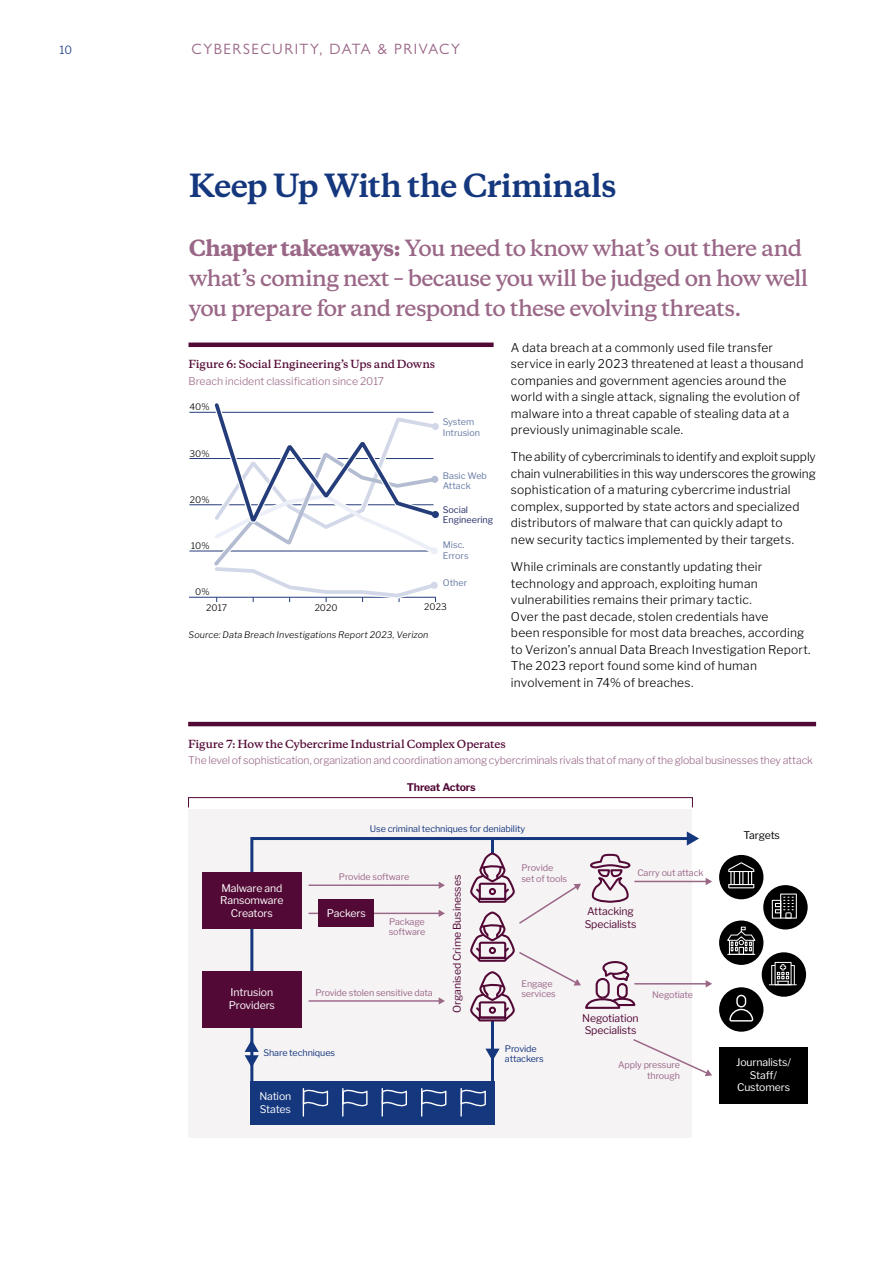
<style>
.page{position:relative;width:893px;height:1263px;background:#fff}
.page>*{position:absolute;margin:0;border:0;box-sizing:border-box;transform-origin:0 0}
.t1{font:700 30px "Copernicus";letter-spacing:-.03em;color:#14377d}
.t2{font:600 21px/30px "Copernicus";letter-spacing:-.04em;color:#9a6787}
.t3{font:15px "Gill Sans Nova";letter-spacing:.1em;color:#9a6787}
.t4{font:300 12px/16.5px "Libre Franklin";letter-spacing:.015em;color:#000}
.t5{font:300 11.25px "Libre Franklin";color:#14377d}
.t6{font:300 10.5px "Libre Franklin";letter-spacing:-.015em;color:#9a6787}
.t7{font:10.5px/12.6px "Libre Franklin";letter-spacing:-.01em;color:#fff}
.t8{font:600 10.5px "Copernicus";letter-spacing:-.015em;color:#520935}
.t9{font:10.5px/12.6px "Libre Franklin";letter-spacing:-.01em;color:#520935}
.t10{font:700 10.5px "Libre Franklin";letter-spacing:-.025em;color:#520935}
.t11{font:10.5px "Libre Franklin";letter-spacing:-.015em;color:#000}
.t12{font:9px/10.8px "Libre Franklin";letter-spacing:-.01em;color:#9a6787}
.t13{font:9px/10.8px "Libre Franklin";letter-spacing:-.01em;color:#14377d}
.t14{font:italic 300 9px "Libre Franklin";letter-spacing:.015em;color:#000}
.t15{font:100 9px/10.5px "Libre Franklin";color:#687aa5}
.t16{font:100 9px "Libre Franklin";color:#010101}
.t17{font:100 9px/10.5px "Libre Franklin";color:#222d65}
.s1{font-weight:800}
</style>
<div class="page">
<div style="left:189px;top:809px;width:503px;height:329px;background:#f6f3f5"></div>
<div style="left:250px;top:1081px;width:244px;height:43px;background:#14377d"></div>
<svg style="left:249px;top:835px;width:446px;height:264px"></svg>
<div style="left:202px;top:872px;width:100px;height:56px;background:#520935"></div>
<div style="left:202px;top:972px;width:100px;height:56px;background:#520935"></div>
<div style="left:719px;top:1047px;width:89px;height:57px;background:#000"></div>
<div style="left:318px;top:899px;width:56px;height:27px;background:#520935"></div>
<div style="left:719px;top:855px;width:44px;height:44px;background:#000;border-radius:50%"></div>
<div style="left:719px;top:920px;width:44px;height:45px;background:#000;border-radius:50%"></div>
<div style="left:719px;top:987px;width:44px;height:45px;background:#000;border-radius:50%"></div>
<div style="left:763px;top:885px;width:45px;height:44px;background:#000;border-radius:50%"></div>
<div style="left:762px;top:952px;width:44px;height:45px;background:#000;border-radius:50%"></div>
<svg style="left:245px;top:1040px;width:14px;height:27px"></svg>
<svg style="left:485px;top:1049px;width:15px;height:12px"></svg>
<svg style="left:687px;top:831px;width:12px;height:14px"></svg>
<svg style="left:728px;top:862px;width:26px;height:26px"></svg>
<svg style="left:772px;top:893px;width:25px;height:25px"></svg>
<svg style="left:303px;top:1088px;width:25px;height:28px"></svg>
<svg style="left:342px;top:1088px;width:26px;height:28px"></svg>
<svg style="left:382px;top:1088px;width:25px;height:28px"></svg>
<svg style="left:421px;top:1088px;width:25px;height:28px"></svg>
<svg style="left:460px;top:1088px;width:26px;height:28px"></svg>
<svg style="left:729px;top:995px;width:24px;height:26px"></svg>
<div style="left:775px;top:962px;width:16px;height:23px;border:1px solid #fff"></div>
<svg style="left:769px;top:964px;width:27px;height:21px"></svg>
<svg style="left:727px;top:927px;width:29px;height:28px"></svg>
<hr style="left:634px;top:881px;width:73px;height:1px;background:#9a6787">
<svg style="left:706px;top:878px;width:6px;height:7px"></svg>
<svg style="left:469px;top:851px;width:167px;height:170px"></svg>
<hr style="left:634px;top:983px;width:73px;height:1px;background:#9a6787">
<svg style="left:706px;top:980px;width:6px;height:7px"></svg>
<svg style="left:632px;top:1038px;width:80px;height:38px"></svg>
<div style="left:188px;top:797px;width:505px;height:11px;border:1px solid #520935"></div>
<hr style="left:189px;top:458px;width:245px;height:1px;background:#243c7a">
<hr style="left:189px;top:504px;width:245px;height:1px;background:#243c7a">
<hr style="left:189px;top:551px;width:245px;height:1px;background:#243c7a">
<hr style="left:189px;top:412px;width:245px;height:1px;background:#243c7a">
<hr style="left:189px;top:597px;width:246px;height:1px;background:#243c7a">
<svg style="left:208px;top:403px;width:231px;height:199px"></svg>
<div style="left:189px;top:342px;width:305px;height:5px;background:#520935"></div>
<hr style="left:188px;top:722px;width:628px;height:4px;background:#520935">
<p class="t5" style="left:60px;top:41px;width:14px">10</p>
<p class="t3" style="left:191px;top:40px;width:270px">CYBERSECURITY, DATA &amp; PRIVACY</p>
<h1 class="t1" style="left:189px;top:166px;width:429px">Keep Up With the Criminals</h1>
<h2 class="t2" style="left:189px;top:233px;width:621px"><span class="s1">Chapter takeaways:</span> You need to know what’s out there and what’s coming next – because you will be judged on how well you prepare for and respond to these evolving threats.</h2>
<p class="t4" style="left:511px;top:338px;width:294px">A data breach at a commonly used file transfer service in early 2023 threatened at least a thousand companies and government agencies around the world with a single attack, signaling the evolution of malware into a threat capable of stealing data at a previously unimaginable scale.</p>
<p class="t4" style="left:511px;top:448px;width:307px">The ability of cybercriminals to identify and exploit supply chain vulnerabilities in this way underscores the growing sophistication of a maturing cybercrime industrial complex, supported by state actors and specialized distributors of malware that can quickly adapt to<br>new security tactics implemented by their targets.</p>
<p class="t4" style="left:511px;top:557px;width:301px">While criminals are constantly updating their technology and approach, exploiting human vulnerabilities remains their primary tactic.<br>Over the past decade, stolen credentials have<br>been responsible for most data breaches, according to Verizon’s annual Data Breach Investigation Report.<br>The 2023 report found some kind of human involvement in 74% of breaches.</p>
<p class="t8" style="left:189px;top:357px;width:248px">Figure 6: Social Engineering’s Ups and Downs</p>
<p class="t6" style="left:189px;top:373px;width:197px">Breach incident classification since 2017</p>
<p class="t16" style="left:189px;top:400px;width:22px">40%</p>
<p class="t16" style="left:190px;top:446px;width:22px">30%</p>
<p class="t16" style="left:190px;top:492px;width:21px">20%</p>
<p class="t16" style="left:191px;top:539px;width:20px">10%</p>
<p class="t16" style="left:195px;top:585px;width:16px">0%</p>
<p class="t15" style="left:443px;top:416px;width:39px">System<br>Intrusion</p>
<p class="t15" style="left:443px;top:469px;width:46px">Basic Web<br>Attack</p>
<p class="t17" style="left:443px;top:503px;width:52px">Social<br>Engineering</p>
<p class="t15" style="left:443px;top:539px;width:27px">Misc.<br>Errors</p>
<p class="t15" style="left:443px;top:577px;width:26px">Other</p>
<p class="t16" style="left:206px;top:601px;width:22px">2017</p>
<p class="t16" style="left:315px;top:601px;width:24px">2020</p>
<p class="t16" style="left:424px;top:600px;width:24px">2023</p>
<p class="t14" style="left:189px;top:628px;width:241px">Source: Data Breach Investigations Report 2023, Verizon</p>
<p class="t8" style="left:188px;top:737px;width:319px">Figure 7: How the Cybercrime Industrial Complex Operates</p>
<p class="t6" style="left:188px;top:752px;width:626px">The level of sophistication, organization and coordination among cybercriminals rivals that of many of the global businesses they attack</p>
<p class="t10" style="left:407px;top:778px;width:70px">Threat Actors</p>
<p class="t7" style="left:220px;top:880px;width:65px;text-align:center">Malware and<br>Ransomware<br>Creators</p>
<p class="t7" style="left:229px;top:985px;width:48px">Intrusion<br>Providers</p>
<p class="t13" style="left:370px;top:822px;width:157px">Use criminal techniques for deniability</p>
<p class="t12" style="left:521px;top:861px;width:47px">Provide set of tools</p>
<p class="t12" style="left:339px;top:871px;width:72px">Provide software</p>
<p class="t12" style="left:637px;top:866px;width:68px">Carry out attack</p>
<p class="t9" style="left:450px;top:1012px;width:139px;rotate:-90deg">Organised Crime Businesses</p>
<p class="t9" style="left:585px;top:904px;width:53px">Attacking<br>Specialists</p>
<p class="t7" style="left:327px;top:906px;width:40px">Packers</p>
<p class="t12" style="left:389px;top:915px;width:38px">Package software</p>
<p class="t12" style="left:521px;top:977px;width:33px">Engage</p>
<p class="t12" style="left:315px;top:986px;width:119px">Provide stolen sensitive data</p>
<p class="t12" style="left:521px;top:988px;width:36px">services</p>
<p class="t12" style="left:652px;top:988px;width:42px">Negotiate</p>
<p class="t9" style="left:582px;top:1011px;width:58px">Negotiation<br>Specialists</p>
<p class="t13" style="left:263px;top:1047px;width:73px">Share techniques</p>
<p class="t7" style="left:259px;top:1089px;width:34px">Nation<br>States</p>
<p class="t13" style="left:505px;top:1042px;width:40px">Provide attackers</p>
<p class="t12" style="left:618px;top:1059px;width:63px;text-align:right">Apply pressure through</p>
<p class="t11" style="left:743px;top:827px;width:38px">Targets</p>
<p class="t7" style="left:736px;top:1055px;width:56px;text-align:center">Journalists/<br>Staff/<br>Customers</p>
</div>
